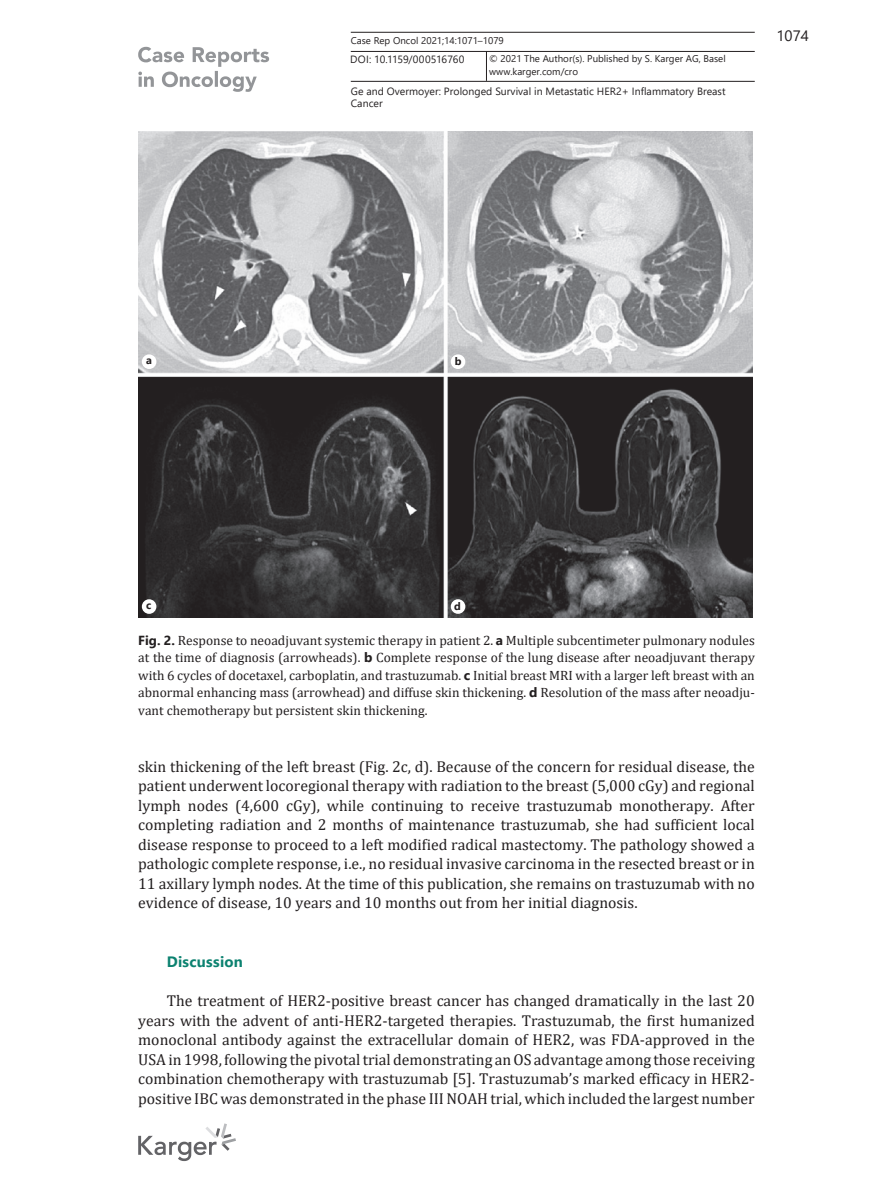
<style>
.page{position:relative;width:893px;height:1191px;background:#fff}
.page>*{position:absolute;margin:0;border:0;box-sizing:border-box;transform-origin:0 0}
.t1{font:15.75px/19.5px "Cambria";color:#231f20;text-align:justify}
.t2{font:700 15px "Segoe UI";letter-spacing:.015em;color:#0c8270}
.t3{font:15px "Segoe UI";color:#231f20}
.t4{font:13.5px/17.4px "Cambria";color:#231f20;text-align:justify}
.t5{font:700 10.8px "Segoe UI";color:#231f20}
.t6{font:10.5px/12px "Segoe UI";letter-spacing:.005em;color:#231f20}
.t7{font:9.75px "Segoe UI";color:#231f20}
.s1{font-family:"Segoe UI";font-weight:700;font-size:13.2px}
.s2{font-family:"Segoe UI";font-weight:700}
</style>
<div class="page">
<svg style="left:138px;top:47px;width:131px;height:45px"></svg>
<hr style="left:351px;top:51px;width:404px;height:1px;background:#231f20">
<hr style="left:351px;top:81px;width:404px;height:1px;background:#231f20">
<hr style="left:351px;top:32px;width:404px;height:1px;background:#231f20">
<hr style="left:486px;top:51px;width:1px;height:30px;background:#231f20">
<svg style="left:138px;top:1123px;width:98px;height:38px"></svg>
<img style="left:138px;top:131px;width:615px;height:486px">
<div style="left:142px;top:354px;width:14px;height:15px;background:#fff;border-radius:50%"></div>
<div style="left:451px;top:354px;width:14px;height:15px;background:#fff;border-radius:50%"></div>
<div style="left:142px;top:599px;width:14px;height:15px;background:#fff;border-radius:50%"></div>
<div style="left:451px;top:599px;width:14px;height:15px;background:#fff;border-radius:50%"></div>
<p class="t7" style="left:351px;top:31px;width:155px">Case Rep Oncol 2021;14:1071–1079</p>
<p class="t6" style="left:350px;top:52px;width:116px">DOI: 10.1159/000516760</p>
<p class="t7" style="left:489px;top:50px;width:238px">© 2021 The Author(s). Published by S. Karger AG, Basel</p>
<p class="t7" style="left:489px;top:62px;width:90px">www.karger.com/cro</p>
<p class="t6" style="left:351px;top:84px;width:376px">Ge and Overmoyer: Prolonged Survival in Metastatic HER2+ Inflammatory Breast<br>Cancer</p>
<p class="t3" style="left:776px;top:22px;width:34px">1074</p>
<p class="t5" style="left:146px;top:350px;width:7px">a</p>
<p class="t5" style="left:455px;top:351px;width:8px">b</p>
<p class="t5" style="left:146px;top:595px;width:7px">c</p>
<p class="t5" style="left:454px;top:596px;width:8px">d</p>
<p class="t4" style="left:138px;top:631px;width:618px"><span class="s1">Fig. 2.</span> Response to neoadjuvant systemic therapy in patient 2. <span class="s2">a</span> Multiple subcentimeter pulmonary nodules at the time of diagnosis (arrowheads). <span class="s2">b</span> Complete response of the lung disease after neoadjuvant therapy with 6 cycles of docetaxel, carboplatin, and trastuzumab. <span class="s2">c</span> Initial breast MRI with a larger left breast with an abnormal enhancing mass (arrowhead) and diffuse skin thickening. <span class="s2">d</span> Resolution of the mass after neoadju&shy;vant chemotherapy but persistent skin thickening.</p>
<p class="t1" style="left:138px;top:756px;width:618px">skin thickening of the left breast (Fig. 2c, d). Because of the concern for residual disease, the patient underwent locoregional therapy with radiation to the breast (5,000 cGy) and regional lymph nodes (4,600 cGy), while continuing to receive trastuzumab monotherapy. After completing radiation and 2 months of maintenance trastuzumab, she had sufficient local disease response to proceed to a left modified radical mastectomy. The pathology showed a pathologic complete response, i.e., no residual invasive carcinoma in the resected breast or in 11 axillary lymph nodes. At the time of this publication, she remains on trastuzumab with no evidence of disease, 10 years and 10 months out from her initial diagnosis.</p>
<p class="t2" style="left:167px;top:947px;width:77px">Discussion</p>
<p class="t1" style="left:138px;top:991px;width:618px;text-indent:29px">The treatment of HER2-positive breast cancer has changed dramatically in the last 20 years with the advent of anti-HER2-targeted therapies. Trastuzumab, the first humanized monoclonal antibody against the extracellular domain of HER2, was FDA-approved in the USA in 1998, following the pivotal trial demonstrating an OS advantage among those receiving combination chemotherapy with trastuzumab [5]. Trastuzumab’s marked efficacy in HER2- positive IBC was demonstrated in the phase III NOAH trial, which included the largest number</p>
</div>
